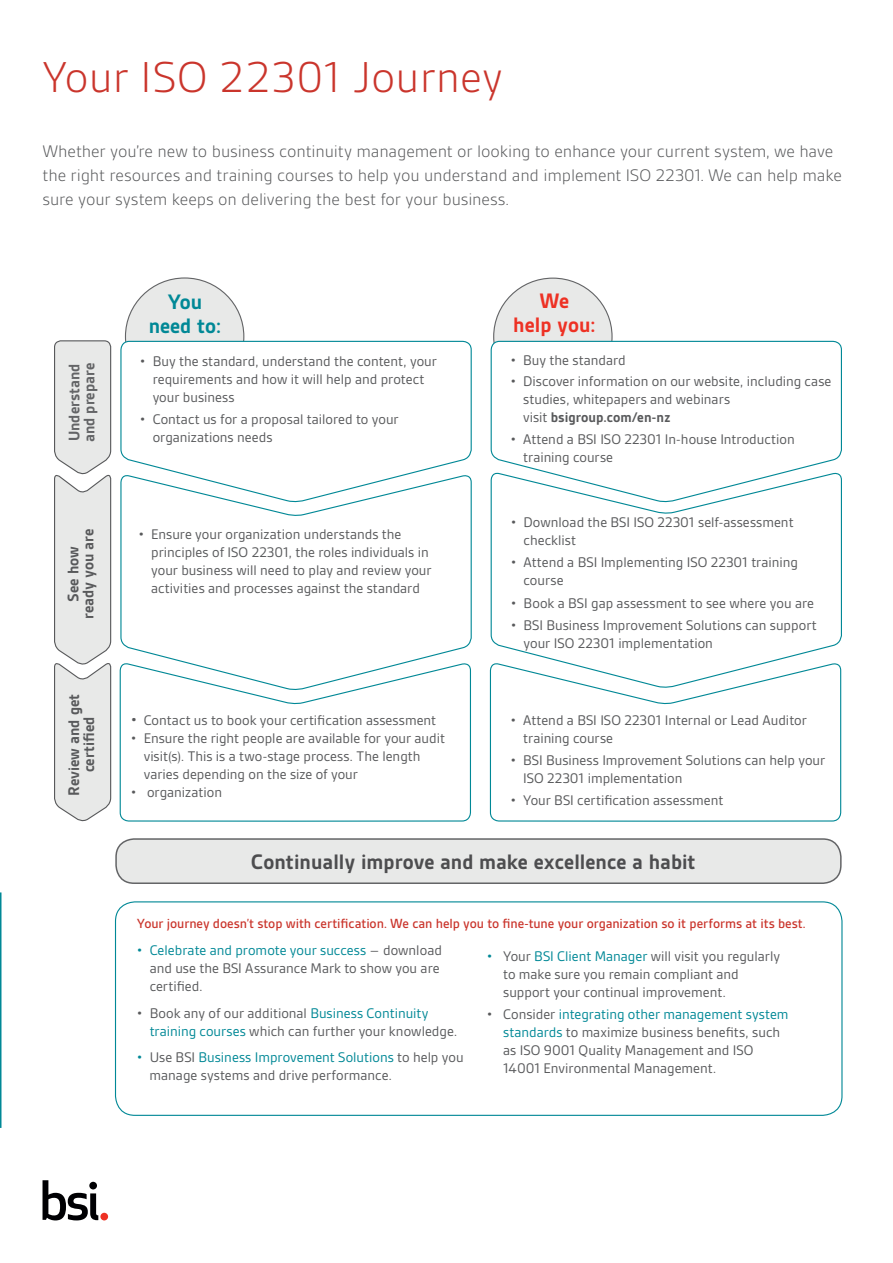
<style>
.page{position:relative;width:893px;height:1263px;background:#fff}
.page>*{position:absolute;margin:0;border:0;box-sizing:border-box;transform-origin:0 0}
.t1{font:300 46.5px "BSI Gesta";color:#ca352c}
.t2{font:700 22.5px "BSI Gesta";color:#4d4d4f}
.t3{font:700 22.5px/24px "BSI Gesta";color:#ee3124;text-align:center}
.t4{font:700 22.5px/24px "BSI Gesta";color:#008896;text-align:center}
.t5{font:300 18px/24px "BSI Gesta";letter-spacing:-.01em;color:#58595b}
.t6{font:700 16.5px/15px "BSI Gesta";color:#58595b;text-align:center}
.t7{font:700 16.5px/15px "BSI Gesta";color:#636466}
.t8{font:15px/18px "BSI Gesta";color:#58595b}
.t9{font:500 14.25px "BSI Gesta";letter-spacing:-.005em;color:#ca352c}
.s1{font-size:16.5px}
.s2{font-weight:700}
.s3{color:#008896}
</style>
<div class="page">
<svg style="left:0;top:892px;width:2px;height:236px"></svg>
<svg style="left:54px;top:340px;width:58px;height:482px"></svg>
<div style="left:494px;top:278px;width:118px;height:117px;background:#e8e9e8;border-radius:50%"></div>
<svg style="left:490px;top:340px;width:352px;height:132px"></svg>
<svg style="left:490px;top:472px;width:352px;height:190px"></svg>
<div style="left:125px;top:278px;width:119px;height:117px;background:#e8e9e8;border-radius:50%"></div>
<div style="left:115px;top:901px;width:727px;height:215px;border:1px solid #008896;border-radius:20px"></div>
<svg style="left:120px;top:340px;width:352px;height:134px"></svg>
<svg style="left:120px;top:474px;width:352px;height:188px"></svg>
<div style="left:116px;top:839px;width:725px;height:44px;background:#e8e9e8;border-radius:18px"></div>
<div style="left:115px;top:838px;width:727px;height:46px;border:2px solid #636466;border-radius:18px"></div>
<svg style="left:119px;top:662px;width:352px;height:160px"></svg>
<svg style="left:489px;top:662px;width:353px;height:160px"></svg>
<svg style="left:43px;top:1180px;width:55px;height:40px"></svg>
<div style="left:100px;top:1213px;width:8px;height:7px;background:#ee3124;border-radius:50%"></div>
<h1 class="t1" style="left:43px;top:53px;width:462px">Your ISO 22301 Journey</h1>
<p class="t5" style="left:43px;top:139px;width:801px">Whether you’re new to business continuity management or looking to enhance your current system, we have the right resources and training courses to help you understand and implement ISO 22301. We can help make sure your system keeps on delivering the best for your business.</p>
<p class="t7" style="left:67px;top:442px;width:81px;rotate:-90deg">Understand and prepare</p>
<p class="t6" style="left:65px;top:619px;width:92px;rotate:-90deg">See how ready you are</p>
<p class="t6" style="left:66px;top:796px;width:104px;rotate:-90deg">Review and get certified</p>
<h2 class="t4" style="left:149px;top:289px;width:74px">You need to:</h2>
<p class="t8" style="left:153px;top:352px;width:286px;text-indent:-13px">• Buy the standard, understand the content, your requirements and how it will help and protect your business</p>
<p class="t8" style="left:153px;top:410px;width:247px;text-indent:-13px">• Contact us for a proposal tailored to your organizations needs</p>
<p class="t8" style="left:151px;top:525px;width:282px;text-indent:-13px">• Ensure your organization understands the principles of ISO 22301, the roles individuals in your business will need to play and review your activities and processes against the standard</p>
<p class="t8" style="left:131px;top:711px;width:307px"><span class="s1">•</span> Contact us to book your certification assessment</p>
<p class="t8" style="left:144px;top:729px;width:303px;text-indent:-13px">• Ensure the right people are available for your audit visit(s). This is a two-stage process. The length varies depending on the size of your</p>
<p class="t8" style="left:131px;top:783px;width:93px">• organization</p>
<h2 class="t3" style="left:513px;top:288px;width:84px">We<br>help you:</h2>
<p class="t8" style="left:510px;top:351px;width:117px">• Buy the standard</p>
<p class="t8" style="left:523px;top:373px;width:310px;text-indent:-13px">• Discover information on our website, including case studies, whitepapers and webinars<br>visit <span class="s2">bsigroup.com/en-nz</span></p>
<p class="t8" style="left:523px;top:430px;width:273px;text-indent:-13px">• Attend a BSI ISO 22301 In-house Introduction training course</p>
<p class="t8" style="left:524px;top:513px;width:271px;text-indent:-13px">• Download the BSI ISO 22301 self-assessment checklist</p>
<p class="t8" style="left:524px;top:553px;width:276px;text-indent:-13px">• Attend a BSI Implementing ISO 22301 training course</p>
<p class="t8" style="left:511px;top:594px;width:305px">• Book a BSI gap assessment to see where you are</p>
<p class="t8" style="left:524px;top:616px;width:295px;text-indent:-13px">• BSI Business Improvement Solutions can support your ISO 22301 implementation</p>
<p class="t8" style="left:523px;top:711px;width:285px;text-indent:-13px">• Attend a BSI ISO 22301 Internal or Lead Auditor training course</p>
<p class="t8" style="left:523px;top:751px;width:304px;text-indent:-13px">• BSI Business Improvement Solutions can help your<br>ISO 22301 implementation</p>
<p class="t8" style="left:510px;top:792px;width:214px">• Your BSI certification assessment</p>
<h2 class="t2" style="left:251px;top:850px;width:446px">Continually improve and make excellence a habit</h2>
<p class="t9" style="left:137px;top:916px;width:670px">Your journey doesn’t stop with certification. We can help you to fine-tune your organization so it performs at its best.</p>
<p class="t8" style="left:150px;top:941px;width:294px;text-indent:-13px"><span class="s3">• Celebrate and promote your success</span> – download and use the BSI Assurance Mark to show you are certified.</p>
<p class="t8" style="left:150px;top:1004px;width:309px;text-indent:-13px">• Book any of our additional <span class="s3">Business Continuity training courses</span> which can further your knowledge.</p>
<p class="t8" style="left:150px;top:1048px;width:316px;text-indent:-13px"><span class="s3">•</span> Use BSI <span class="s3">Business Improvement Solutions</span> to help you manage systems and drive performance.</p>
<p class="t8" style="left:503px;top:947px;width:278px;text-indent:-16px"><span class="s3">•</span> Your <span class="s3">BSI Client Manager</span> will visit you regularly to make sure you remain compliant and support your continual improvement.</p>
<p class="t8" style="left:503px;top:1005px;width:287px;text-indent:-16px">• Consider <span class="s3">integrating other management system standards</span> to maximize business benefits, such as ISO 9001 Quality Management and ISO 14001 Environmental Management.</p>
</div>
